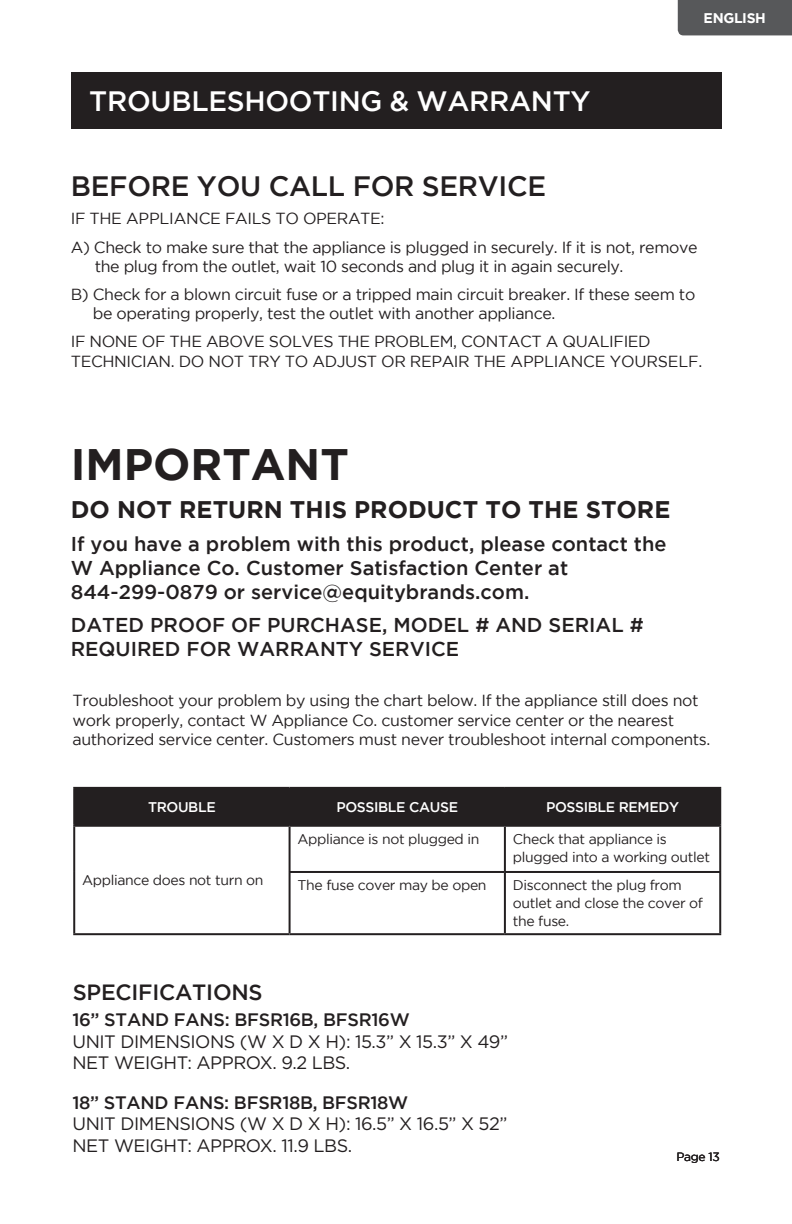
<style>
.page{position:relative;width:792px;height:1224px;background:#fff}
.page>*{position:absolute;margin:0;border:0;box-sizing:border-box;transform-origin:0 0}
.t1{font:700 44px "Gotham";color:#231f20}
.t2{font:500 28px "Gotham";letter-spacing:-.01em;color:#fff}
.t3{font:500 28px "Gotham";letter-spacing:-.01em;color:#231f20}
.body_copy{font:700 24px "Gotham";color:#231f20}
.t4{font:500 22px "Gotham";letter-spacing:-.01em;color:#231f20}
.body_copy-2{font:500 20px/24px "Gotham";color:#231f20}
.t5{font:18px/21.6px "Gotham";letter-spacing:-.025em;color:#231f20}
.body_copy-3{font:16px/19.2px "Gotham";letter-spacing:-.025em;color:#231f20}
.body_copy-4{font:14px/18px "Gotham";letter-spacing:-.025em;color:#231f20}
.body_copy-5{font:500 14px "Gotham";letter-spacing:-.025em;color:#fff}
.t6{font:700 14px "Gotham";letter-spacing:-.025em;color:#fff}
.t7{font:12px "Gotham";letter-spacing:-.025em;color:#231f20}
.s1{font-weight:500}
</style>
<div class="page">
<div style="left:678px;top:0;width:114px;height:35px;background:#57585a"></div>
<div style="left:71px;top:72px;width:650px;height:57px;background:#231f20"></div>
<div style="left:75px;top:789px;width:644px;height:36px;background:#231f20"></div>
<hr style="left:73px;top:787px;width:217px;height:2px;background:#231f20">
<hr style="left:73px;top:789px;width:2px;height:36px;background:#231f20">
<hr style="left:290px;top:787px;width:215px;height:2px;background:#231f20">
<hr style="left:289px;top:789px;width:2px;height:36px;background:#231f20">
<hr style="left:505px;top:787px;width:216px;height:2px;background:#231f20">
<hr style="left:504px;top:789px;width:2px;height:36px;background:#231f20">
<hr style="left:719px;top:789px;width:2px;height:36px;background:#231f20">
<hr style="left:73px;top:825px;width:217px;height:2px;background:#231f20">
<hr style="left:73px;top:827px;width:2px;height:45px;background:#231f20">
<hr style="left:290px;top:825px;width:215px;height:2px;background:#231f20">
<hr style="left:289px;top:827px;width:2px;height:44px;background:#231f20">
<hr style="left:505px;top:825px;width:216px;height:2px;background:#231f20">
<hr style="left:504px;top:827px;width:2px;height:44px;background:#231f20">
<hr style="left:719px;top:827px;width:2px;height:44px;background:#231f20">
<hr style="left:73px;top:872px;width:2px;height:61px;background:#231f20">
<hr style="left:289px;top:871px;width:216px;height:2px;background:#231f20">
<hr style="left:289px;top:873px;width:2px;height:60px;background:#231f20">
<hr style="left:505px;top:871px;width:216px;height:2px;background:#231f20">
<hr style="left:504px;top:873px;width:2px;height:60px;background:#231f20">
<hr style="left:719px;top:873px;width:2px;height:60px;background:#231f20">
<hr style="left:73px;top:933px;width:217px;height:2px;background:#231f20">
<hr style="left:290px;top:933px;width:215px;height:2px;background:#231f20">
<hr style="left:505px;top:933px;width:216px;height:2px;background:#231f20">
<p class="t2" style="left:89px;top:85px;width:503px">TROUBLESHOOTING &amp; WARRANTY</p>
<p class="t6" style="left:704px;top:10px;width:64px">ENGLISH</p>
<p class="t3" style="left:71px;top:170px;width:477px">BEFORE YOU CALL FOR SERVICE</p>
<p class="body_copy-3" style="left:71px;top:209px;width:315px">IF THE APPLIANCE FAILS TO OPERATE:</p>
<p class="body_copy-3" style="left:95px;top:237px;width:604px;text-indent:-24px">A) Check to make sure that the appliance is plugged in securely. If it is not, remove the plug from the outlet, wait 10 seconds and plug it in again securely.</p>
<p class="body_copy-3" style="left:93px;top:284px;width:604px;text-indent:-22px">B) Check for a blown circuit fuse or a tripped main circuit breaker. If these seem to be operating properly, test the outlet with another appliance.</p>
<p class="body_copy-3" style="left:71px;top:332px;width:633px">IF NONE OF THE ABOVE SOLVES THE PROBLEM, CONTACT A QUALIFIED<br>TECHNICIAN. DO NOT TRY TO ADJUST OR REPAIR THE APPLIANCE YOURSELF.</p>
<p class="t1" style="left:71px;top:439px;width:280px">IMPORTANT</p>
<p class="body_copy" style="left:71px;top:495px;width:601px">DO NOT RETURN THIS PRODUCT TO THE STORE</p>
<p class="body_copy-2" style="left:71px;top:531px;width:597px">If you have a problem with this product, please contact the<br>W Appliance Co. Customer Satisfaction Center at<br>844-299-0879 or service@equitybrands.com.</p>
<p class="body_copy-2" style="left:71px;top:612px;width:574px">DATED PROOF OF PURCHASE, MODEL # AND SERIAL #<br>REQUIRED FOR WARRANTY SERVICE</p>
<p class="body_copy-3" style="left:73px;top:691px;width:639px">Troubleshoot your problem by using the chart below. If the appliance still does not work properly, contact W Appliance Co. customer service center or the nearest authorized service center. Customers must never troubleshoot internal components.</p>
<p class="body_copy-5" style="left:148px;top:799px;width:69px">TROUBLE</p>
<p class="body_copy-5" style="left:336px;top:799px;width:123px">POSSIBLE CAUSE</p>
<p class="body_copy-5" style="left:546px;top:799px;width:135px">POSSIBLE REMEDY</p>
<p class="body_copy-4" style="left:82px;top:871px;width:183px">Appliance does not turn on</p>
<p class="body_copy-4" style="left:298px;top:830px;width:183px">Appliance is not plugged in</p>
<p class="body_copy-4" style="left:513px;top:830px;width:199px">Check that appliance is plugged into a working outlet</p>
<p class="body_copy-4" style="left:298px;top:876px;width:191px">The fuse cover may be open</p>
<p class="body_copy-4" style="left:513px;top:876px;width:192px">Disconnect the plug from outlet and close the cover of the fuse.</p>
<p class="t4" style="left:73px;top:980px;width:191px">SPECIFICATIONS</p>
<p class="t5" style="left:73px;top:1008px;width:437px"><span class="s1">16” STAND FANS: BFSR16B, BFSR16W<br></span>UNIT DIMENSIONS (W X D X H): 15.3” X 15.3” X 49”<br>NET WEIGHT: APPROX. 9.2 LBS.</p>
<p class="t5" style="left:73px;top:1091px;width:436px"><span class="s1">18” STAND FANS: BFSR18B, BFSR18W<br></span>UNIT DIMENSIONS (W X D X H): 16.5” X 16.5” X 52”<br>NET WEIGHT: APPROX. 11.9 LBS.</p>
<p class="t7" style="left:677px;top:1150px;width:45px">Page 13</p>
</div>
